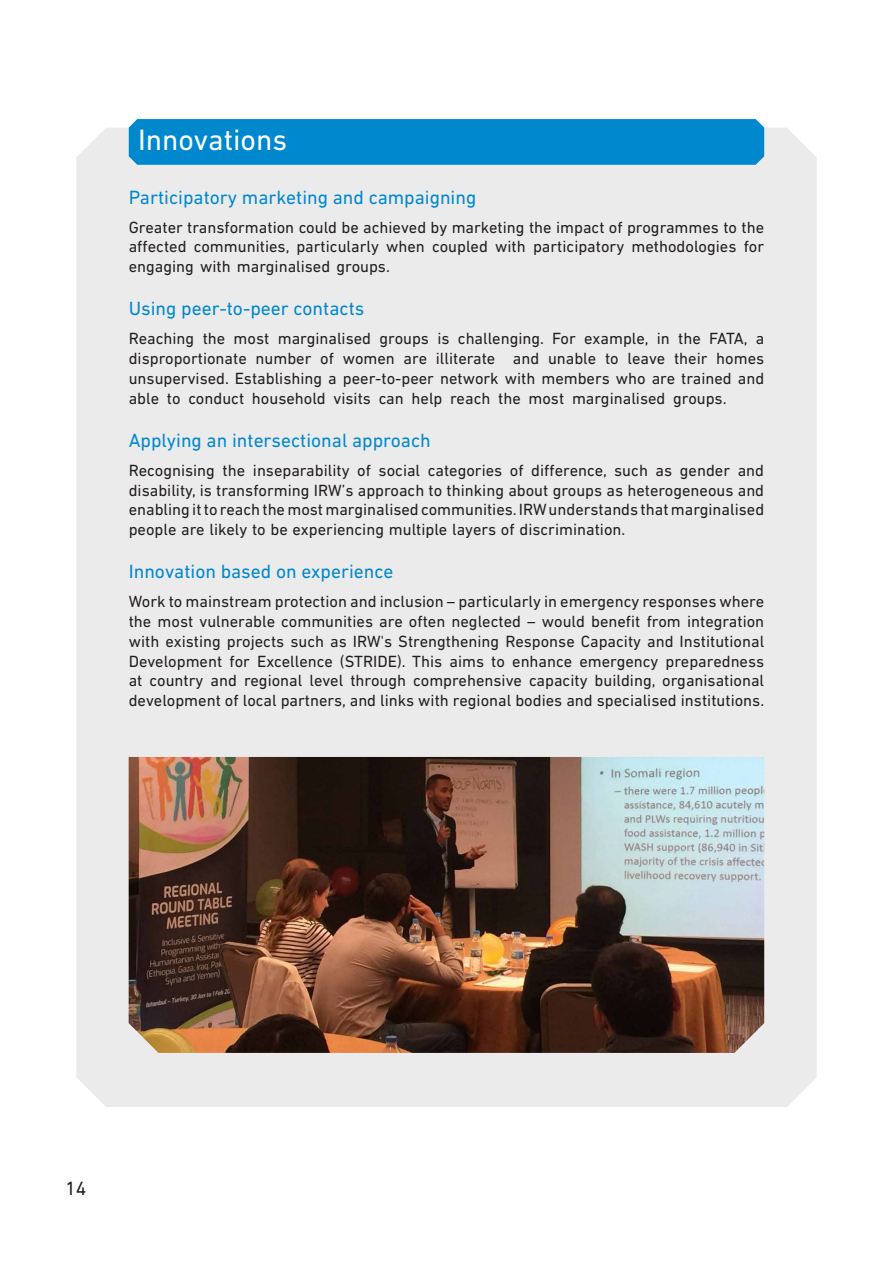
<style>
.page{position:relative;width:893px;height:1263px;background:#fff}
.page>*{position:absolute;margin:0;border:0;box-sizing:border-box;transform-origin:0 0}
.t1{font:30px "DIN Next LT Pro";color:#fff}
.t2{font:19.5px "DIN Next LT Pro";color:#0088ce}
.t3{font:19.5px "DIN Next LT Pro";color:#231f20}
.t4{font:16.5px/19.8px "DIN Next LT Pro";color:#231f20;text-align:justify}
</style>
<div class="page">
<div style="left:76px;top:128px;width:741px;height:979px;background:#ecebeb"></div>
<div style="left:129px;top:119px;width:635px;height:46px;background:#0088ce"></div>
<img style="left:129px;top:757px;width:635px;height:296px">
<p class="t1" style="left:138px;top:123px;width:150px">Innovations</p>
<p class="t2" style="left:129px;top:186px;width:349px">Participatory marketing and campaigning</p>
<p class="t4" style="left:129px;top:217px;width:637px">Greater transformation could be achieved by marketing the impact of programmes to the affected communities, particularly when coupled with participatory methodologies for engaging with marginalised groups.</p>
<p class="t2" style="left:129px;top:298px;width:237px">Using peer-to-peer contacts</p>
<p class="t4" style="left:129px;top:329px;width:637px">Reaching the most marginalised groups is challenging. For example, in the FATA, a disproportionate number of women are illiterate and unable to leave their homes unsupervised. Establishing a peer-to-peer network with members who are trained and able to conduct household visits can help reach the most marginalised groups.</p>
<p class="t2" style="left:129px;top:429px;width:304px">Applying an intersectional approach</p>
<p class="t4" style="left:129px;top:460px;width:637px">Recognising the inseparability of social categories of difference, such as gender and disability, is transforming IRW’s approach to thinking about groups as heterogeneous and enabling it to reach the most marginalised communities. IRW understands that marginalised people are likely to be experiencing multiple layers of discrimination.</p>
<p class="t2" style="left:129px;top:560px;width:266px">Innovation based on experience</p>
<p class="t4" style="left:129px;top:591px;width:637px">Work to mainstream protection and inclusion – particularly in emergency responses where the most vulnerable communities are often neglected – would benefit from integration with existing projects such as IRW's Strengthening Response Capacity and Institutional Development for Excellence (STRIDE). This aims to enhance emergency preparedness at country and regional level through comprehensive capacity building, organisational development of local partners, and links with regional bodies and specialised institutions.</p>
<p class="t3" style="left:65px;top:1177px;width:23px">14</p>
</div>
